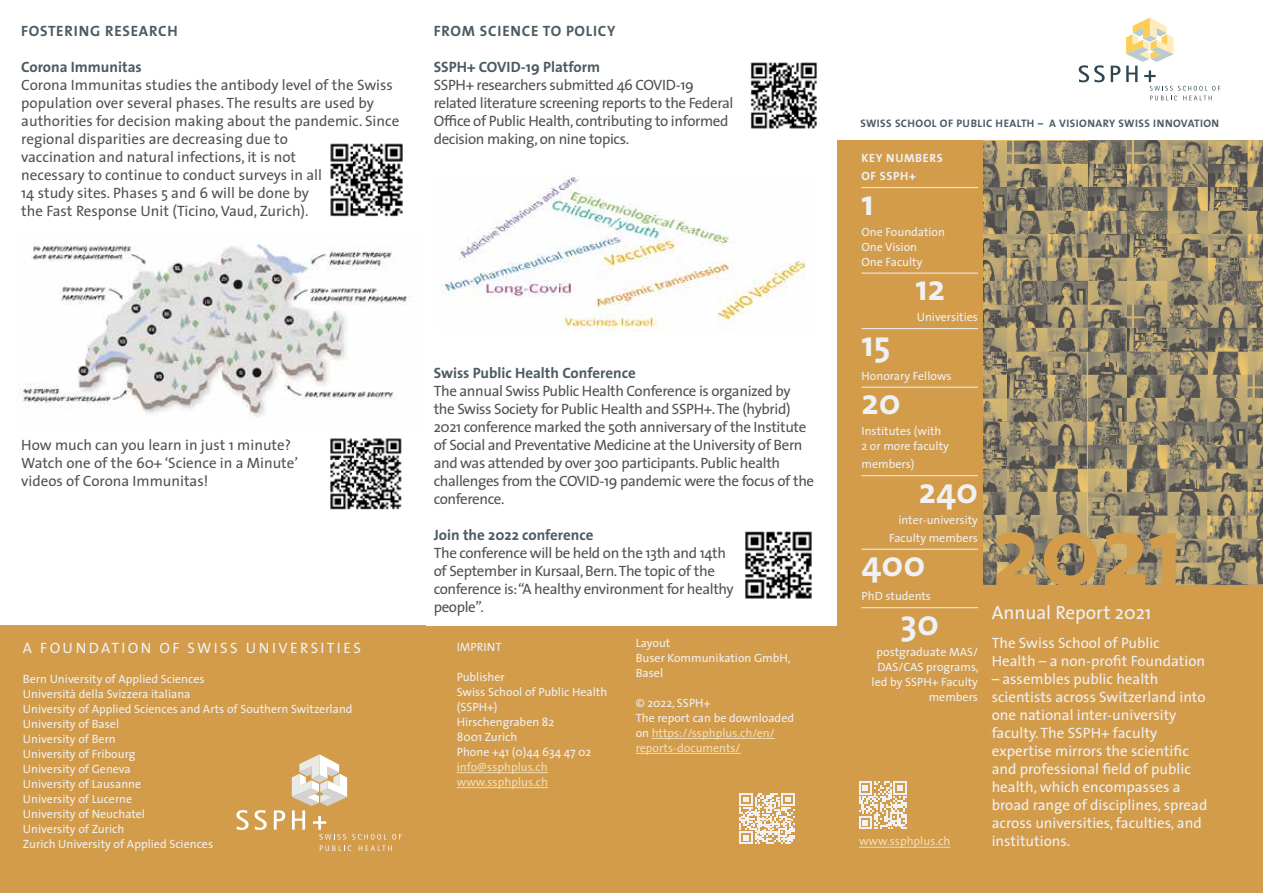
<style>
.page{position:relative;width:1263px;height:893px;background:#fff}
.page>*{position:absolute;margin:0;border:0;box-sizing:border-box;transform-origin:0 0}
.t1{font:700 101.7px "The Sans";color:#d39c4b}
.t2{font:700 36px "The Sans";color:#eff1f5}
.t3{font:19.05px "The Sans";color:#eff1f5}
.t4{font:15px/18px "The Sans";letter-spacing:-.025em;color:#535253}
.t5{font:15px/18px "The Sans";color:#535253}
.t6{font:15px/18px "The Sans";color:#eff1f5}
.t7{font:700 15px "The Sans";color:#4c5b63}
.t8{font:15px "The Sans Bold Caps";letter-spacing:.05em;color:#4c5b63}
.t9{font:15px "The Sans";letter-spacing:.16em;color:#eff1f5}
.t10{font:12px/15px "The Sans";color:#eff1f5}
.t11{font:12px/15px "The Sans";color:#f1dfb8}
.t12{font:700 12px/18px "The Sans";letter-spacing:.05em;color:#eff1f5}
.t13{font:10.95px "The Sans Bold Caps";letter-spacing:.04em;color:#4c5b63}
.s1{color:#eff1f5}
</style>
<div class="page">
<div style="left:838px;top:141px;width:425px;height:752px;background:#d39c4b"></div>
<div style="left:412px;top:626px;width:426px;height:267px;background:#d39c4b"></div>
<div style="left:0;top:626px;width:425px;height:267px;background:#d39c4b"></div>
<svg style="left:859px;top:781px;width:48px;height:48px"></svg>
<svg style="left:1079px;top:65px;width:26px;height:17px"></svg>
<svg style="left:1111px;top:66px;width:9px;height:16px"></svg>
<svg style="left:1126px;top:18px;width:94px;height:82px"></svg>
<img style="left:983px;top:141px;width:280px;height:443px">
<img style="left:441px;top:176px;width:365px;height:156px">
<hr style="left:457px;top:772px;width:91px;height:1px;background:#f1dfb8">
<hr style="left:457px;top:787px;width:91px;height:1px;background:#f1dfb8">
<img style="left:20px;top:244px;width:390px;height:173px">
<svg style="left:236px;top:810px;width:13px;height:20px"></svg>
<svg style="left:255px;top:810px;width:12px;height:20px"></svg>
<svg style="left:274px;top:810px;width:11px;height:20px"></svg>
<svg style="left:292px;top:754px;width:110px;height:97px"></svg>
<hr style="left:859px;top:847px;width:91px;height:1px;background:#f1dfb8">
<hr style="left:652px;top:738px;width:123px;height:1px;background:#f1dfb8">
<hr style="left:636px;top:753px;width:105px;height:1px;background:#f1dfb8">
<svg style="left:739px;top:794px;width:56px;height:49px"></svg>
<img style="left:330px;top:143px;width:73px;height:74px">
<img style="left:745px;top:531px;width:67px;height:68px">
<img style="left:750px;top:62px;width:67px;height:67px">
<img style="left:330px;top:438px;width:72px;height:72px">
<hr style="left:861px;top:187px;width:117px;height:1px;background:#eff1f5">
<hr style="left:861px;top:273px;width:117px;height:1px;background:#eff1f5">
<hr style="left:861px;top:328px;width:117px;height:1px;background:#eff1f5">
<hr style="left:861px;top:387px;width:117px;height:1px;background:#eff1f5">
<hr style="left:861px;top:475px;width:117px;height:1px;background:#eff1f5">
<hr style="left:861px;top:549px;width:117px;height:1px;background:#eff1f5">
<hr style="left:861px;top:607px;width:117px;height:1px;background:#eff1f5">
<p class="t8" style="left:21px;top:18px;width:158px">FOSTERING RESEARCH</p>
<p class="t7" style="left:21px;top:54px;width:122px">Corona Immunitas</p>
<p class="t5" style="left:21px;top:75px;width:379px">Corona Immunitas studies the antibody level of the Swiss population over several phases. The results are used by authorities for decision making about the pandemic. Since regional disparities are decreasing due to<br>vaccination and natural infections, it is not<br>necessary to continue to conduct surveys in all<br>14 study sites. Phases 5 and 6 will be done by<br>the Fast Response Unit (Ticino, Vaud, Zurich).</p>
<p class="t8" style="left:434px;top:18px;width:183px">FROM SCIENCE TO POLICY</p>
<p class="t7" style="left:434px;top:54px;width:168px">SSPH+ COVID-19 Platform</p>
<p class="t4" style="left:434px;top:75px;width:301px">SSPH+ researchers submitted 46 COVID-19 related literature screening reports to the Federal Office of Public Health, contributing to informed decision making, on nine topics.</p>
<p class="t5" style="left:21px;top:435px;width:278px">How much can you learn in just 1 minute?<br>Watch one of the 60+ ‘Science in a Minute’ videos of Corona Immunitas!</p>
<p class="t9" style="left:23px;top:635px;width:339px">A FOUNDATION OF SWISS UNIVERSITIES</p>
<p class="t10" style="left:23px;top:671px;width:331px">Bern University of Applied Sciences<br>Università della Svizzera italiana<br>University of Applied Sciences and Arts of Southern Switzerland<br>University of Basel<br>University of Bern<br>University of Fribourg<br>University of Geneva<br>University of Lausanne<br>University of Lucerne<br>University of Neuchatel<br>University of Zurich<br>Zurich University of Applied Sciences</p>
<p class="t7" style="left:434px;top:360px;width:203px">Swiss Public Health Conference</p>
<p class="t4" style="left:434px;top:381px;width:382px">The annual Swiss Public Health Conference is organized by the Swiss Society for Public Health and SSPH+. The (hybrid)<br>2021 conference marked the 50th anniversary of the Institute of Social and Preventative Medicine at the University of Bern and was attended by over 300 participants. Public health challenges from the COVID-19 pandemic were the focus of the conference.</p>
<p class="t7" style="left:434px;top:522px;width:161px">Join the 2022 conference</p>
<p class="t4" style="left:434px;top:543px;width:302px">The conference will be held on the 13th and 14th of September in Kursaal, Bern. The topic of the conference is: “A healthy environment for healthy people”.</p>
<p class="t10" style="left:457px;top:639px;width:46px">IMPRINT</p>
<p class="t10" style="left:457px;top:669px;width:152px">Publisher<br>Swiss School of Public Health (SSPH+)<br>Hirschengraben 82<br>8001 Zurich<br>Phone +41 (0)44 634 47 02</p>
<p class="t11" style="left:457px;top:759px;width:93px">info@ssphplus.ch www.ssphplus.ch</p>
<p class="t10" style="left:636px;top:635px;width:156px">Layout<br>Buser Kommunikation GmbH,<br>Basel</p>
<p class="t11" style="left:636px;top:695px;width:160px"><span class="s1">© 2022, SSPH+<br>The report can be downloaded on</span> https://ssphplus.ch/en/ reports-documents/</p>
<p class="t13" style="left:860px;top:114px;width:360px">SWISS SCHOOL OF PUBLIC HEALTH – A VISIONARY SWISS INNOVATION</p>
<p class="t12" style="left:861px;top:149px;width:83px">KEY NUMBERS<br>OF SSPH+</p>
<h2 class="t2" style="left:861px;top:172px;width:14px">1</h2>
<p class="t10" style="left:861px;top:224px;width:85px">One Foundation<br>One Vision<br>One Faculty</p>
<h2 class="t2" style="left:915px;top:258px;width:31px">12</h2>
<p class="t10" style="left:917px;top:309px;width:63px">Universities</p>
<h2 class="t2" style="left:861px;top:313px;width:31px">15</h2>
<p class="t10" style="left:861px;top:368px;width:91px">Honorary Fellows</p>
<h2 class="t2" style="left:861px;top:372px;width:41px">20</h2>
<p class="t10" style="left:861px;top:423px;width:89px">Institutes (with<br>2 or more faculty</p>
<p class="t10" style="left:861px;top:456px;width:54px">members)</p>
<h2 class="t2" style="left:919px;top:460px;width:61px">240</h2>
<p class="t10" style="left:889px;top:510px;width:90px;line-height:18px;text-align:right">inter-university<br>Faculty members</p>
<h2 class="t2" style="left:861px;top:534px;width:65px">400</h2>
<p class="t10" style="left:861px;top:588px;width:71px">PhD students</p>
<h2 class="t2" style="left:900px;top:592px;width:40px">30</h2>
<p class="t10" style="left:871px;top:644px;width:109px;text-align:right">postgraduate MAS/<br>DAS/CAS programs, led by SSPH+ Faculty members</p>
<p class="t11" style="left:859px;top:833px;width:93px">www.ssphplus.ch</p>
<h1 class="t1" style="left:992px;top:466px;width:193px">2021</h1>
<h3 class="t3" style="left:992px;top:596px;width:161px">Annual Report 2021</h3>
<p class="t6" style="left:992px;top:633px;width:215px">The Swiss School of Public<br>Health – a non-profit Foundation</p>
<p class="t6" style="left:992px;top:669px;width:217px">– assembles public health scientists across Switzerland into one national inter-university faculty. The SSPH+ faculty expertise mirrors the scientific and professional field of public health, which encompasses a broad range of disciplines, spread across universities, faculties, and institutions.</p>
</div>
